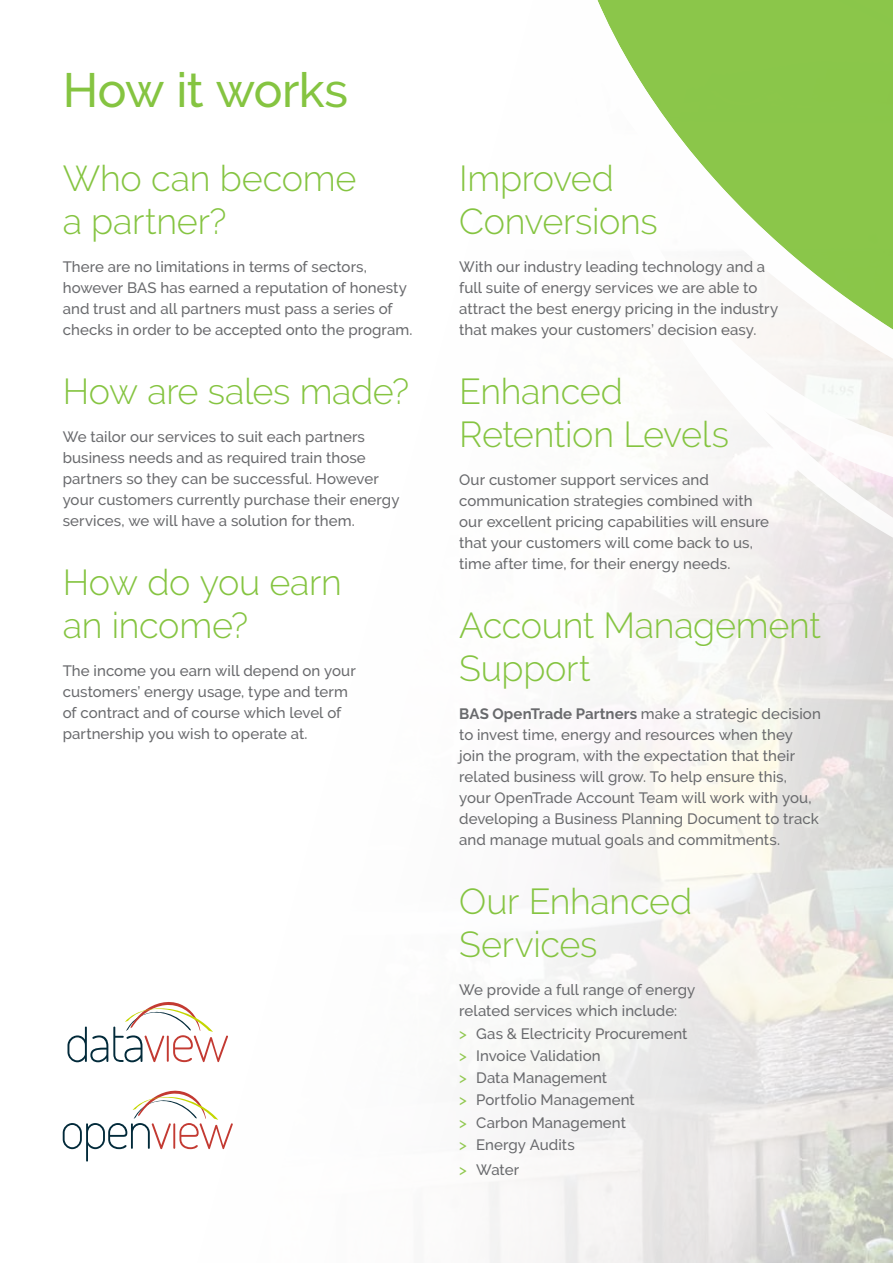
<style>
.page{position:relative;width:893px;height:1263px;background:#fff}
.page>*{position:absolute;margin:0;border:0;box-sizing:border-box;transform-origin:0 0}
.t1{font:500 48px "Raleway";letter-spacing:-.015em;color:#85c441}
.t2{font:300 36px/43.2px "Raleway";letter-spacing:-.01em;color:#85c441}
.t3{font:500 15px/21px "Raleway";letter-spacing:.005em;color:#696a6d}
.s1{font-weight:700}
.s2{color:#91c850}
</style>
<div class="page">
<img style="left:130px;top:629px;width:763px;height:634px">
<svg style="left:648px;top:520px;width:245px;height:109px;fill:#f1edec"></svg>
<svg style="left:597px;top:0;width:296px;height:512px"></svg>
<svg style="left:63px;top:1088px;width:170px;height:73px"></svg>
<svg style="left:67px;top:999px;width:161px;height:63px"></svg>
<h1 class="t1" style="left:63px;top:62px;width:287px">How it works</h1>
<h2 class="t2" style="left:63px;top:157px;width:295px">Who can become a partner?</h2>
<p class="t3" style="left:63px;top:257px;width:351px">There are no limitations in terms of sectors, however BAS has earned a reputation of honesty and trust and all partners must pass a series of checks in order to be accepted onto the program.</p>
<h2 class="t2" style="left:63px;top:370px;width:348px">How are sales made?</h2>
<p class="t3" style="left:63px;top:426px;width:338px">We tailor our services to suit each partners business needs and as required train those partners so they can be successful. However your customers currently purchase their energy services, we will have a solution for them.</p>
<h2 class="t2" style="left:63px;top:560px;width:281px">How do you earn an income?</h2>
<p class="t3" style="left:63px;top:660px;width:295px">The income you earn will depend on your customers’ energy usage, type and term of contract and of course which level of partnership you wish to operate at.</p>
<h2 class="t2" style="left:459px;top:157px;width:200px">Improved<br>Conversions</h2>
<p class="t3" style="left:459px;top:257px;width:321px">With our industry leading technology and a full suite of energy services we are able to attract the best energy pricing in the industry that makes your customers’ decision easy.</p>
<h2 class="t2" style="left:459px;top:370px;width:271px">Enhanced<br>Retention Levels</h2>
<p class="t3" style="left:459px;top:470px;width:311px">Our customer support services and communication strategies combined with our excellent pricing capabilities will ensure that your customers will come back to us, time after time, for their energy needs.</p>
<h2 class="t2" style="left:459px;top:604px;width:363px">Account Management<br>Support</h2>
<p class="t3" style="left:459px;top:703px;width:363px"><span class="s1">BAS OpenTrade Partners</span> make a strategic decision to invest time, energy and resources when they join the program, with the expectation that their related business will grow. To help ensure this, your OpenTrade Account Team will work with you, developing a Business Planning Document to track and manage mutual goals and commitments.</p>
<h2 class="t2" style="left:459px;top:879px;width:235px">Our Enhanced<br>Services</h2>
<p class="t3" style="left:459px;top:979px;width:238px;line-height:22px">We provide a full range of energy related services which include:<br><span class="s2">&gt;</span> Gas &amp; Electricity Procurement <span class="s2">&gt;</span> Invoice Validation<br><span class="s2">&gt;</span> Data Management<br><span class="s2">&gt;</span> Portfolio Management<br><span class="s2">&gt;</span> Carbon Management<br><span class="s2">&gt;</span> Energy Audits</p>
<p class="t3" style="left:459px;top:1159px;width:61px"><span class="s2">&gt;</span> Water</p>
</div>
